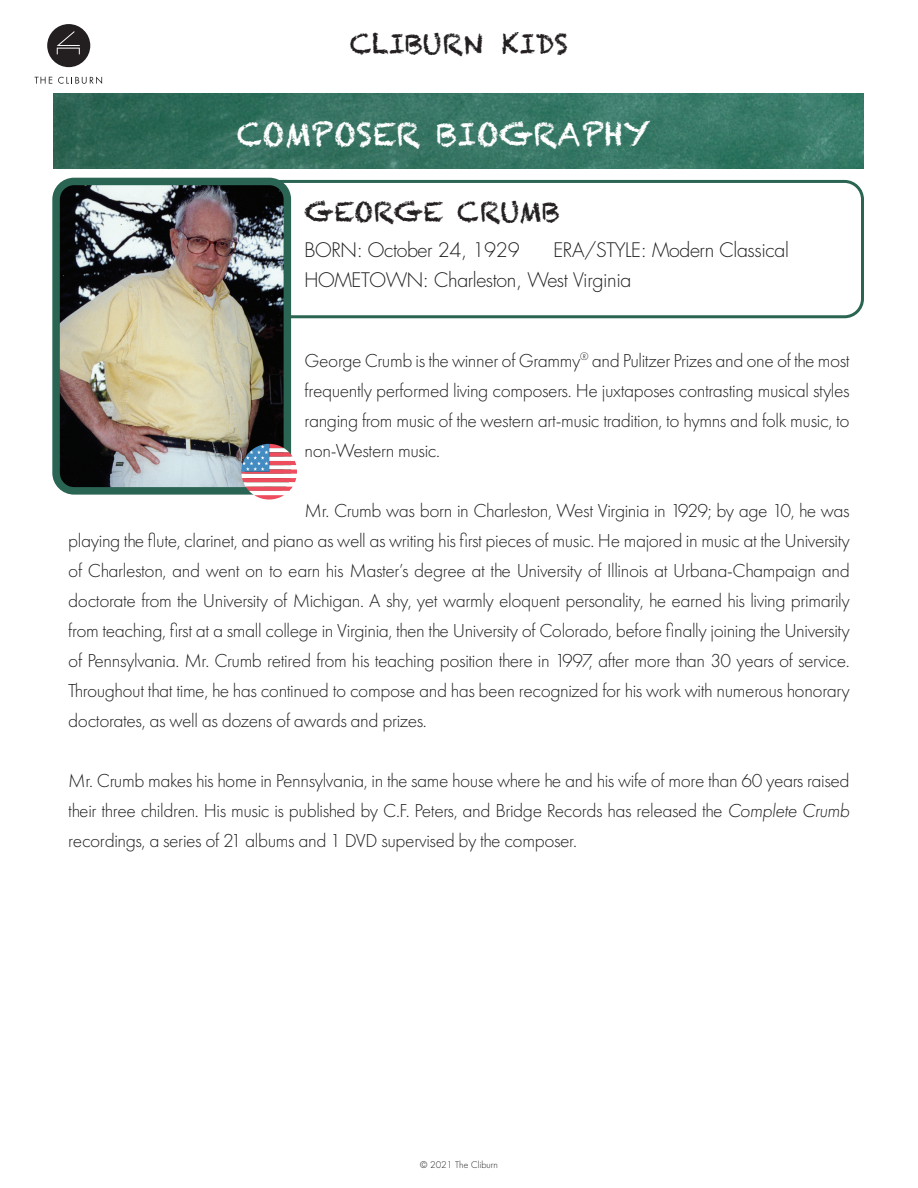
<style>
.page{position:relative;width:918px;height:1188px;background:#fff}
.page>*{position:absolute;margin:0;border:0;box-sizing:border-box;transform-origin:0 0}
.t1{font:31.5px "Chalkduster";color:#fff}
.t2{font:27px "Chalkduster";color:#231f20}
.Paragraph_Style_2{font:300 19.5px/30px "Futura PT";letter-spacing:-.02em;color:#231f20;text-align:justify}
.Paragraph_Style_2-2{font:300 19.5px "Futura";letter-spacing:-.02em;color:#231f20}
.t3{font:300 9px "Futura";color:#231f20}
.s1{font-style:italic}
</style>
<div class="page">
<div style="left:170px;top:180px;width:694px;height:138px;border:3px solid #2a6553;border-radius:18px"></div>
<img style="left:53px;top:94px;width:810px;height:74px">
<svg style="left:47px;top:24px;width:43px;height:43px"></svg>
<svg style="left:35px;top:77px;width:17px;height:7px"></svg>
<svg style="left:58px;top:77px;width:44px;height:7px"></svg>
<img style="left:61px;top:181px;width:226px;height:305px">
<div style="left:52px;top:178px;width:239px;height:317px;border:8px solid #2a6553;border-radius:18px"></div>
<svg style="left:241px;top:444px;width:56px;height:56px"></svg>
<p class="t2" style="left:350px;top:28px;width:220px">CLIBURN KIDS</p>
<p class="t1" style="left:237px;top:116px;width:415px">COMPOSER BIOGRAPHY</p>
<p class="t2" style="left:305px;top:196px;width:257px">GEORGE CRUMB</p>
<p class="Paragraph_Style_2-2" style="left:305px;top:238px;width:217px">BORN: October 24, 1929</p>
<p class="Paragraph_Style_2-2" style="left:553px;top:238px;width:237px">ERA/STYLE: Modern Classical</p>
<p class="Paragraph_Style_2-2" style="left:305px;top:268px;width:328px">HOMETOWN: Charleston, West Virginia</p>
<p class="Paragraph_Style_2" style="left:305px;top:346px;width:547px">George Crumb is the winner of Grammy<sup>®</sup> and Pulitzer Prizes and one of the most frequently performed living composers. He juxtaposes contrasting musical styles ranging from music of the western art-music tradition, to hymns and folk music, to non-Western music.</p>
<p class="Paragraph_Style_2" style="left:68px;top:496px;width:783px;text-indent:236px">Mr. Crumb was born in Charleston, West Virginia in 1929; by age 10, he was playing the flute, clarinet, and piano as well as writing his first pieces of music. He majored in music at the University of Charleston, and went on to earn his Master’s degree at the University of Illinois at Urbana-Champaign and doctorate from the University of Michigan. A shy, yet warmly eloquent personality, he earned his living primarily from teaching, first at a small college in Virginia, then the University of Colorado, before finally joining the University of Pennsylvania. Mr. Crumb retired from his teaching position there in 1997, after more than 30 years of service.<br>Throughout that time, he has continued to compose and has been recognized for his work with numerous honorary doctorates, as well as dozens of awards and prizes.</p>
<p class="Paragraph_Style_2" style="left:68px;top:766px;width:783px">Mr. Crumb makes his home in Pennsylvania, in the same house where he and his wife of more than 60 years raised their three children. His music is published by C.F. Peters, and Bridge Records has released the <span class="s1">Complete Crumb </span>recordings, a series of 21 albums and 1 DVD supervised by the composer.</p>
<p class="t3" style="left:420px;top:1159px;width:79px">© 2021 The Cliburn</p>
</div>
